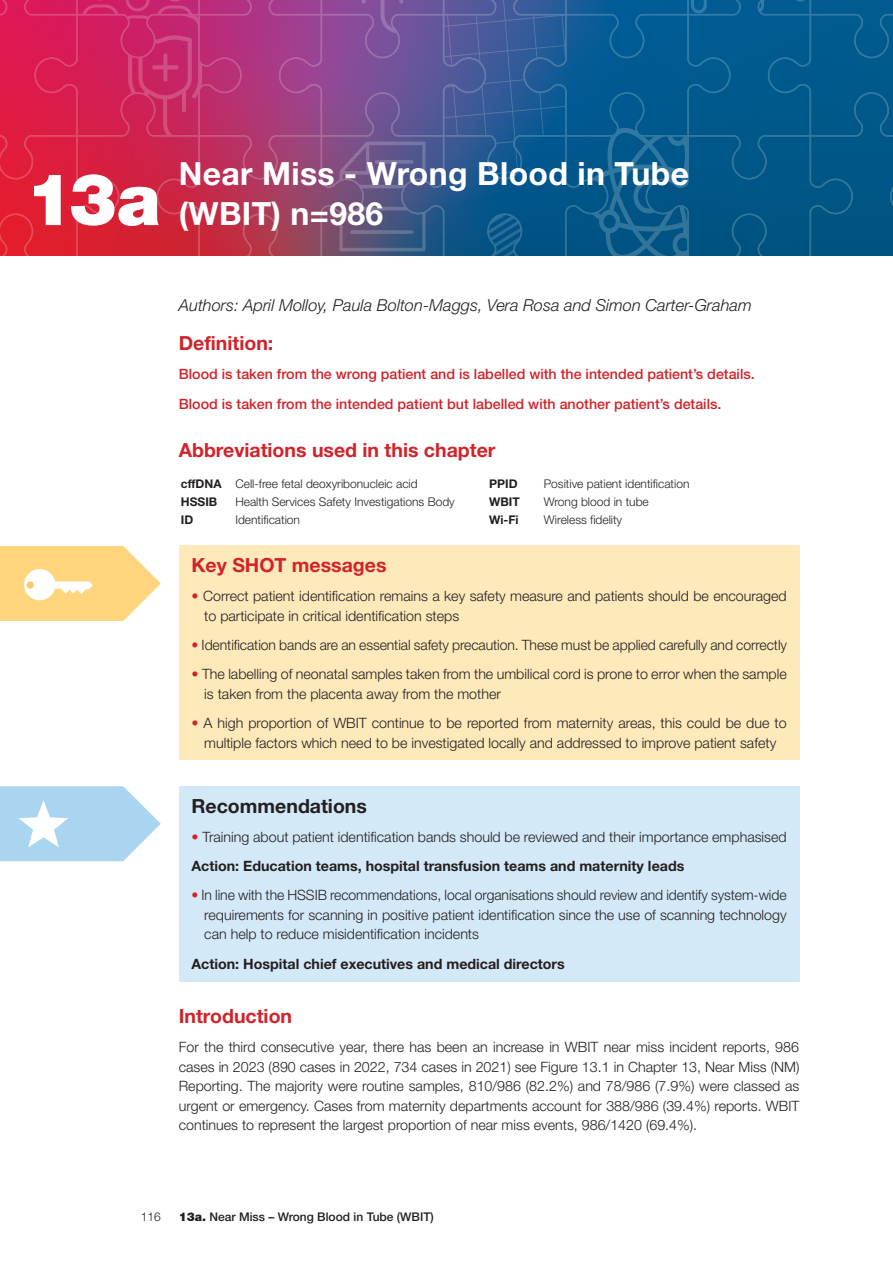
<style>
.page{position:relative;width:893px;height:1263px;background:#fff}
.page>*{position:absolute;margin:0;border:0;box-sizing:border-box;transform-origin:0 0}
.t1{font:900 72px "Helvetica Neue LT Std";color:#fff}
.t2{font:700 31.95px "Helvetica Neue LT Std";letter-spacing:.01em;color:#fff}
.t3{font:700 19.5px "Helvetica Neue LT Std";color:#d1232a}
.t4{font:700 19.5px "Helvetica Neue LT Std";color:#231f20}
.t5{font:italic 300 16.5px "Helvetica Neue LT Std";color:#231f20}
.t6{font:300 14.25px/19.5px "Helvetica Neue LT Std";color:#231f20}
.t7{font:500 14.25px/29.2px "Helvetica Neue LT Std";color:#d1232a}
.t8{font:700 14.25px "Helvetica Neue LT Std";color:#231f20}
.t9{font:300 12px/18px "Helvetica Neue LT Std";color:#231f20}
.t10{font:500 12px "Helvetica Neue LT Std";color:#231f20}
.t11{font:700 12px/18px "Helvetica Neue LT Std";color:#231f20}
.s1{color:#d1232a}
.s2{font-weight:700}
.s3{font-weight:900}
</style>
<div class="page">
<div style="left:179px;top:545px;width:620px;height:215px;background:#fee9ba"></div>
<div style="left:179px;top:786px;width:620px;height:195px;background:#d4e9f7"></div>
<svg style="left:0;top:0;width:893px;height:255px;background:#5d487b"></svg>
<svg style="left:0;top:786px;width:161px;height:75px"></svg>
<svg style="left:0;top:546px;width:161px;height:75px"></svg>
<h1 class="t1" style="left:26px;top:156px;width:137px">13a</h1>
<h2 class="t2" style="left:179px;top:153px;width:512px">Near Miss - Wrong Blood in Tube</h2>
<h2 class="t2" style="left:179px;top:194px;width:206px">(WBIT) n=986</h2>
<p class="t5" style="left:179px;top:295px;width:575px">Authors: April Molloy, Paula Bolton-Maggs, Vera Rosa and Simon Carter-Graham</p>
<h3 class="t3" style="left:179px;top:331px;width:96px">Definition:</h3>
<p class="t7" style="left:179px;top:359px;width:578px">Blood is taken from the wrong patient and is labelled with the intended patient’s details.<br>Blood is taken from the intended patient but labelled with another patient’s details.</p>
<h3 class="t3" style="left:179px;top:438px;width:318px">Abbreviations used in this chapter</h3>
<p class="t11" style="left:181px;top:474px;width:42px">cffDNA<br>HSSIB<br>ID</p>
<p class="t9" style="left:235px;top:474px;width:221px">Cell-free fetal deoxyribonucleic acid<br>Health Services Safety Investigations Body<br>Identification</p>
<p class="t11" style="left:489px;top:474px;width:32px">PPID<br>WBIT<br>Wi-Fi</p>
<p class="t9" style="left:544px;top:474px;width:147px">Positive patient identification<br>Wrong blood in tube<br>Wireless fidelity</p>
<h3 class="t3" style="left:192px;top:553px;width:197px">Key SHOT messages</h3>
<p class="t6" style="left:204px;top:586px;width:584px;text-indent:-13px"><span class="s1">•</span> Correct patient identification remains a key safety measure and patients should be encouraged to participate in critical identification steps</p>
<p class="t6" style="left:192px;top:635px;width:597px"><span class="s1">•</span> Identification bands are an essential safety precaution. These must be applied carefully and correctly</p>
<p class="t6" style="left:204px;top:664px;width:584px;text-indent:-13px"><span class="s1">•</span> The labelling of neonatal samples taken from the umbilical cord is prone to error when the sample is taken from the placenta away from the mother</p>
<p class="t6" style="left:192px;top:713px;width:597px;text-align:center"><span class="s1">•</span> A high proportion of WBIT continue to be reported from maternity areas, this could be due to multiple factors which need to be investigated locally and addressed to improve patient safety</p>
<h3 class="t4" style="left:192px;top:793px;width:177px">Recommendations</h3>
<p class="t6" style="left:192px;top:822px;width:597px;line-height:29.2px"><span class="s1">•</span> Training about patient identification bands should be reviewed and their importance emphasised<br><span class="s2">Action: Education teams, hospital transfusion teams and maternity leads</span></p>
<p class="t6" style="left:204px;top:885px;width:584px;text-align:justify;text-indent:-13px"><span class="s1">•</span> In line with the HSSIB recommendations, local organisations should review and identify system-wide requirements for scanning in positive patient identification since the use of scanning technology can help to reduce misidentification incidents</p>
<p class="t8" style="left:192px;top:955px;width:375px">Action: Hospital chief executives and medical directors</p>
<h3 class="t3" style="left:179px;top:1004px;width:115px">Introduction</h3>
<p class="t6" style="left:179px;top:1037px;width:622px;text-align:justify">For the third consecutive year, there has been an increase in WBIT near miss incident reports, 986 cases in 2023 (890 cases in 2022, 734 cases in 2021) see Figure 13.1 in Chapter 13, Near Miss (NM)<br>Reporting. The majority were routine samples, 810/986 (82.2%) and 78/986 (7.9%) were classed as urgent or emergency. Cases from maternity departments account for 388/986 (39.4%) reports. WBIT continues to represent the largest proportion of near miss events, 986/1420 (69.4%).</p>
<p class="t9" style="left:141px;top:1207px;width:22px">116</p>
<p class="t10" style="left:179px;top:1209px;width:257px"><span class="s3">13a.</span> Near Miss – Wrong Blood in Tube (WBIT)</p>
</div>
